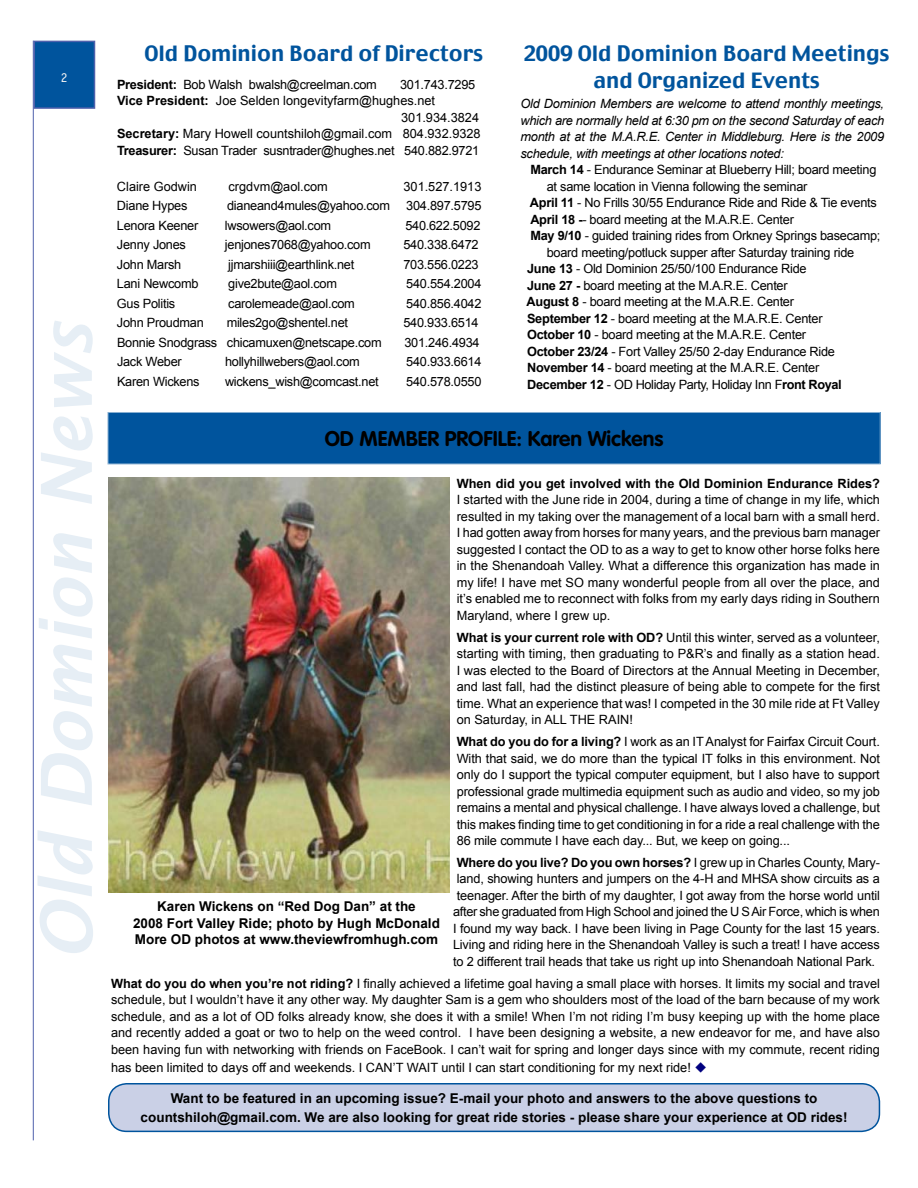
<style>
.page{position:relative;width:918px;height:1188px;background:#fff}
.page>*{position:absolute;margin:0;border:0;box-sizing:border-box;transform-origin:0 0}
.t1{font:italic 600 70.5px "Lucida Sans";color:#e6eef5}
.t2{font:21px/27px "Charcoal";color:#00549d;text-align:center}
.t3{font:700 21px "VAG Rounded";color:#000}
.t4{font:700 13.5px/16.5px "Arial";color:#000;text-align:center}
.t5{font:13.5px "Officina Sans";color:#f1f1f2}
.t6{font:12.75px/16.5px "Arial";letter-spacing:-.02em;color:#000;text-align:justify}
.t7{font:12.75px "Arial";color:#000}
.t8{font:italic 12.75px/16.5px "Arial";letter-spacing:-.02em;color:#000;text-align:justify}
.t9{font:700 12.75px "Arial";color:#000}
.s1{font-weight:700}
.s2{color:#00007f}
</style>
<div class="page">
<div style="left:109px;top:1084px;width:770px;height:47px;background:#cad0e6;border-radius:18px"></div>
<div style="left:108px;top:1083px;width:772px;height:49px;border:2px solid #00549d;border-radius:18px"></div>
<div style="left:34px;top:41px;width:60px;height:67px;background:#00549d"></div>
<div style="left:34px;top:41px;width:61px;height:68px;border:2px solid #4f61ac"></div>
<hr style="left:33px;top:41px;width:1px;height:1099px;background:#4f61ac">
<div style="left:108px;top:412px;width:772px;height:52px;background:#00549d"></div>
<div style="left:108px;top:412px;width:772px;height:52px;border:1px solid #87afd1"></div>
<img style="left:108px;top:478px;width:342px;height:414px">
<p class="t5" style="left:61px;top:70px;width:8px">2</p>
<h1 class="t1" style="left:26px;top:960px;width:641px;rotate:-90deg">Old Domion News</h1>
<h2 class="t2" style="left:144px;top:41px;width:340px">Old Dominion Board of Directors</h2>
<p class="t6" style="left:117px;top:76px;width:261px"><span class="s1">President:</span> Bob Walsh bwalsh@creelman.com</p>
<p class="t6" style="left:400px;top:76px;width:77px">301.743.7295</p>
<p class="t7" style="left:117px;top:94px;width:320px"><span class="s1">Vice President:</span> Joe Selden longevityfarm@hughes.net</p>
<p class="t7" style="left:401px;top:110px;width:79px">301.934.3824</p>
<p class="t7" style="left:117px;top:127px;width:365px"><span class="s1">Secretary:</span> Mary Howell countshiloh@gmail.com 804.932.9328</p>
<p class="t6" style="left:117px;top:142px;width:364px"><span class="s1">Treasurer:</span> Susan Trader susntrader@hughes.net 540.882.9721</p>
<p class="t7" style="left:117px;top:179px;width:82px">Claire Godwin</p>
<p class="t7" style="left:229px;top:179px;width:101px">crgdvm@aol.com</p>
<p class="t7" style="left:404px;top:179px;width:79px">301.527.1913</p>
<p class="t6" style="left:117px;top:198px;width:72px">Diane Hypes</p>
<p class="t6" style="left:227px;top:198px;width:164px">dianeand4mules@yahoo.com</p>
<p class="t6" style="left:406px;top:198px;width:77px">304.897.5795</p>
<p class="t6" style="left:117px;top:217px;width:83px">Lenora Keener</p>
<p class="t6" style="left:225px;top:217px;width:108px">lwsowers@aol.com</p>
<p class="t6" style="left:405px;top:217px;width:77px">540.622.5092</p>
<p class="t6" style="left:117px;top:237px;width:71px">Jenny Jones</p>
<p class="t6" style="left:225px;top:237px;width:147px">jenjones7068@yahoo.com</p>
<p class="t6" style="left:403px;top:237px;width:77px">540.338.6472</p>
<p class="t6" style="left:117px;top:256px;width:66px">John Marsh</p>
<p class="t6" style="left:228px;top:256px;width:128px">jjmarshiii@earthlink.net</p>
<p class="t6" style="left:403px;top:256px;width:77px">703.556.0223</p>
<p class="t6" style="left:117px;top:276px;width:83px">Lani Newcomb</p>
<p class="t6" style="left:228px;top:276px;width:110px">give2bute@aol.com</p>
<p class="t6" style="left:406px;top:276px;width:77px">540.554.2004</p>
<p class="t6" style="left:117px;top:295px;width:60px">Gus Politis</p>
<p class="t6" style="left:228px;top:295px;width:128px">carolemeade@aol.com</p>
<p class="t6" style="left:406px;top:295px;width:77px">540.856.4042</p>
<p class="t6" style="left:117px;top:315px;width:88px">John Proudman</p>
<p class="t6" style="left:227px;top:315px;width:123px">miles2go@shentel.net</p>
<p class="t6" style="left:403px;top:315px;width:77px">540.933.6514</p>
<p class="t6" style="left:117px;top:334px;width:266px">Bonnie Snodgrass chicamuxen@netscape.com</p>
<p class="t6" style="left:404px;top:334px;width:77px">301.246.4934</p>
<p class="t6" style="left:117px;top:354px;width:66px">Jack Weber</p>
<p class="t6" style="left:225px;top:354px;width:136px">hollyhillwebers@aol.com</p>
<p class="t6" style="left:406px;top:354px;width:77px">540.933.6614</p>
<p class="t6" style="left:117px;top:373px;width:84px">Karen Wickens</p>
<p class="t6" style="left:225px;top:373px;width:155px">wickens_wish@comcast.net</p>
<p class="t6" style="left:406px;top:373px;width:77px">540.578.0550</p>
<h2 class="t2" style="left:524px;top:41px;width:367px">2009 Old Dominion Board Meetings and Organized Events</h2>
<p class="t8" style="left:520px;top:96px;width:365px">Old Dominion Members are welcome to attend monthly meetings, which are normally held at 6:30 pm on the second Saturday of each month at at the M.A.R.E. Center in Middleburg. Here is the 2009 schedule, with meetings at other locations noted:</p>
<p class="t6" style="left:530px;top:162px;width:348px"><span class="s1">March 14</span> - Endurance Seminar at Blueberry Hill; board meeting</p>
<p class="t6" style="left:547px;top:178px;width:262px">at same location in Vienna following the seminar</p>
<p class="t6" style="left:530px;top:195px;width:349px"><span class="s1">April 11</span> - No Frills 30/55 Endurance Ride and Ride &amp; Tie events</p>
<p class="t6" style="left:530px;top:211px;width:265px"><span class="s1">April 18 -</span>- board meeting at the M.A.R.E. Center</p>
<p class="t6" style="left:530px;top:228px;width:352px"><span class="s1">May 9/10</span> - guided training rides from Orkney Springs basecamp;</p>
<p class="t6" style="left:547px;top:244px;width:309px">board meeting/potluck supper after Saturday training ride</p>
<p class="t6" style="left:527px;top:261px;width:281px"><span class="s1">June 13</span> - Old Dominion 25/50/100 Endurance Ride</p>
<p class="t6" style="left:527px;top:277px;width:262px"><span class="s1">June 27 -</span> board meeting at the M.A.R.E. Center</p>
<p class="t6" style="left:527px;top:294px;width:269px"><span class="s1">August 8</span> - board meeting at the M.A.R.E. Center</p>
<p class="t6" style="left:527px;top:310px;width:297px"><span class="s1">September 12</span> - board meeting at the M.A.R.E. Center</p>
<p class="t6" style="left:527px;top:327px;width:281px"><span class="s1">October 10</span> - board meeting at the M.A.R.E. Center</p>
<p class="t6" style="left:527px;top:343px;width:309px"><span class="s1">October 23/24</span> - Fort Valley 25/50 2-day Endurance Ride</p>
<p class="t6" style="left:527px;top:360px;width:294px"><span class="s1">November 14</span> - board meeting at the M.A.R.E. Center</p>
<p class="t6" style="left:527px;top:376px;width:316px"><span class="s1">December 12</span> - OD Holiday Party, Holiday Inn F<span class="s1">ront Royal</span></p>
<h2 class="t3" style="left:325px;top:426px;width:340px">OD MEMBER PROFILE: Karen Wickens</h2>
<p class="t9" style="left:457px;top:476px;width:425px">When did you get involved with the Old Dominion Endurance Rides?</p>
<p class="t6" style="left:457px;top:492px;width:425px">I started with the June ride in 2004, during a time of change in my life, which resulted in my taking over the management of a local barn with a small herd.<br>I had gotten away from horses for many years, and the previous barn manager suggested I contact the OD to as a way to get to know other horse folks here in the Shenandoah Valley. What a difference this organization has made in my life! I have met SO many wonderful people from all over the place, and it’s enabled me to reconnect with folks from my early days riding in Southern Maryland, where I grew up.</p>
<p class="t6" style="left:457px;top:629px;width:425px"><span class="s1">What is your current role with OD?</span> Until this winter, served as a volunteer, starting with timing, then graduating to P&amp;R’s and finally as a station head.<br>I was elected to the Board of Directors at the Annual Meeting in December, and last fall, had the distinct pleasure of being able to compete for the first time. What an experience that was! I competed in the 30 mile ride at Ft Valley on Saturday, in ALL THE RAIN!</p>
<p class="t6" style="left:457px;top:733px;width:425px"><span class="s1">What do you do for a living?</span> I work as an IT Analyst for Fairfax Circuit Court.<br>With that said, we do more than the typical IT folks in this environment. Not only do I support the typical computer equipment, but I also have to support professional grade multimedia equipment such as audio and video, so my job remains a mental and physical challenge. I have always loved a challenge, but this makes finding time to get conditioning in for a ride a real challenge with the 86 mile commute I have each day... But, we keep on going...</p>
<p class="t6" style="left:453px;top:854px;width:428px"><span class="s1">Where do you live? Do you own horses?</span> I grew up in Charles County, Mary&shy;land, showing hunters and jumpers on the 4-H and MHSA show circuits as a teenager. After the birth of my daughter, I got away from the horse world until after she graduated from High School and joined the U S Air Force, which is when I found my way back. I have been living in Page County for the last 15 years.<br>Living and riding here in the Shenandoah Valley is such a treat! I have access to 2 different trail heads that take us right up into Shenandoah National Park.</p>
<p class="t6" style="left:111px;top:975px;width:770px"><span class="s1">What do you do when you’re not riding?</span> I finally achieved a lifetime goal having a small place with horses. It limits my social and travel schedule, but I wouldn’t have it any other way. My daughter Sam is a gem who shoulders most of the load of the barn because of my work schedule, and as a lot of OD folks already know, she does it with a smile! When I’m not riding I’m busy keeping up with the home place and recently added a goat or two to help on the weed control. I have been designing a website, a new endeavor for me, and have also been having fun with networking with friends on FaceBook. I can’t wait for spring and longer days since with my commute, recent riding</p>
<p class="t7" style="left:111px;top:1060px;width:598px">has been limited to days off and weekends. I CAN’T WAIT until I can start conditioning for my next ride! <span class="s2">◆</span></p>
<p class="t4" style="left:133px;top:898px;width:308px">Karen Wickens on “Red Dog Dan” at the<br>2008 Fort Valley Ride; photo by Hugh McDonald<br>More OD photos at www.theviewfromhugh.com</p>
<p class="t4" style="left:141px;top:1089px;width:708px;line-height:19px">Want to be featured in an upcoming issue? E-mail your photo and answers to the above questions to countshiloh@gmail.com. We are also looking for great ride stories - please share your experience at OD rides!</p>
</div>
